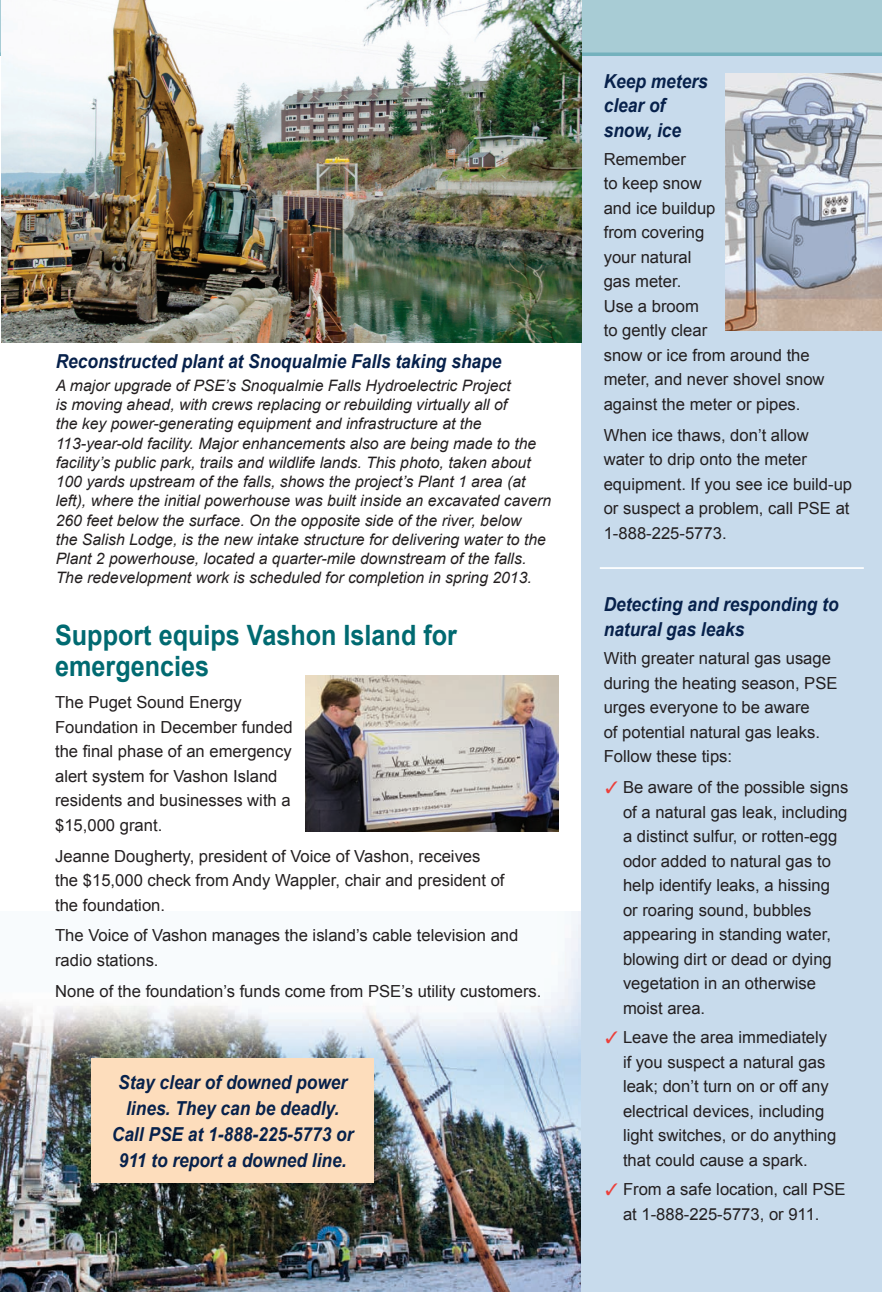
<style>
.page{position:relative;width:882px;height:1292px;background:#fff}
.page>*{position:absolute;margin:0;border:0;box-sizing:border-box;transform-origin:0 0}
.t1{font:700 28px/31.5px "Arial";color:#006a71;scale:.9 1}
.t2{font:italic 700 19.25px/24.5px "Arial";color:#07214b;scale:.9 1}
.t3{font:16.62px/24.5px "Arial";color:#231f20}
.t4{font:italic 15.75px/19.2px "Arial";color:#231f20}
.s1{color:#eb403b}
</style>
<div class="page">
<img style="left:0;top:1058px;width:581px;height:234px">
<img style="left:0;top:794px;width:581px;height:264px">
<div style="left:581px;top:49px;width:301px;height:1243px;background:#c8dbec"></div>
<div style="left:0;top:0;width:882px;height:55px;background:#a8ccd5"></div>
<hr style="left:600px;top:567px;width:264px;height:2px;background:#fff">
<svg style="left:0;top:52px;width:882px;height:4px"></svg>
<img style="left:1px;top:0;width:580px;height:343px">
<img style="left:726px;top:73px;width:156px;height:258px">
<div style="left:92px;top:1058px;width:282px;height:125px;background:#fdddbc"></div>
<img style="left:306px;top:675px;width:252px;height:156px">
<p class="t2" style="left:56px;top:349px;width:497px">Reconstructed plant at Snoqualmie Falls taking shape</p>
<p class="t4" style="left:56px;top:376px;width:497px">A major upgrade of PSE’s Snoqualmie Falls Hydroelectric Project<br>is moving ahead, with crews replacing or rebuilding virtually all of<br>the key power-generating equipment and infrastructure at the 113-year-old facility. Major enhancements also are being made to the facility’s public park, trails and wildlife lands. This photo, taken about 100 yards upstream of the falls, shows the project’s Plant 1 area (at left), where the initial powerhouse was built inside an excavated cavern 260 feet below the surface. On the opposite side of the river, below<br>the Salish Lodge, is the new intake structure for delivering water to the Plant 2 powerhouse, located a quarter-mile downstream of the falls.<br>The redevelopment work is scheduled for completion in spring 2013.</p>
<h1 class="t1" style="left:55px;top:619px;width:448px">Support equips Vashon Island for emergencies</h1>
<p class="t3" style="left:55px;top:690px;width:239px">The Puget Sound Energy<br>Foundation in December funded the final phase of an emergency alert system for Vashon Island residents and businesses with a $15,000 grant.</p>
<p class="t3" style="left:55px;top:843px;width:451px">Jeanne Dougherty, president of Voice of Vashon, receives the $15,000 check from Andy Wappler, chair and president of the foundation.</p>
<p class="t3" style="left:55px;top:923px;width:465px">The Voice of Vashon manages the island’s cable television and radio stations.</p>
<p class="t3" style="left:55px;top:978px;width:488px">None of the foundation’s funds come from PSE’s utility customers.</p>
<p class="t2" style="left:112px;top:1068px;width:270px;line-height:26.2px;text-align:center">Stay clear of downed power lines. They can be deadly.<br>Call PSE at 1-888-225-5773 or<br>911 to report a downed line.</p>
<p class="t2" style="left:604px;top:69px;width:117px">Keep meters clear of snow, ice</p>
<p class="t3" style="left:604px;top:147px;width:222px">Remember<br>to keep snow<br>and ice buildup<br>from covering<br>your natural<br>gas meter.<br>Use a broom<br>to gently clear<br>snow or ice from around the meter, and never shovel snow against the meter or pipes.</p>
<p class="t3" style="left:604px;top:423px;width:250px">When ice thaws, don’t allow water to drip onto the meter equipment. If you see ice build-up or suspect a problem, call PSE at<br>1-888-225-5773.</p>
<p class="t2" style="left:604px;top:592px;width:262px">Detecting and responding to natural gas leaks</p>
<p class="t3" style="left:604px;top:646px;width:235px">With greater natural gas usage during the heating season, PSE urges everyone to be aware<br>of potential natural gas leaks.<br>Follow these tips:</p>
<p class="t3" style="left:623px;top:775px;width:227px;text-indent:-18px"><span class="s1">✓</span> Be aware of the possible signs of a natural gas leak, including a distinct sulfur, or rotten-egg odor added to natural gas to help identify leaks, a hissing or roaring sound, bubbles appearing in standing water, blowing dirt or dead or dying vegetation in an otherwise moist area.</p>
<p class="t3" style="left:623px;top:1025px;width:215px;text-indent:-18px"><span class="s1">✓</span> Leave the area immediately if you suspect a natural gas leak; don’t turn on or off any electrical devices, including light switches, or do anything that could cause a spark.</p>
<p class="t3" style="left:605px;top:1177px;width:242px;text-align:center"><span class="s1">✓</span> From a safe location, call PSE at 1-888-225-5773, or 911.</p>
</div>
